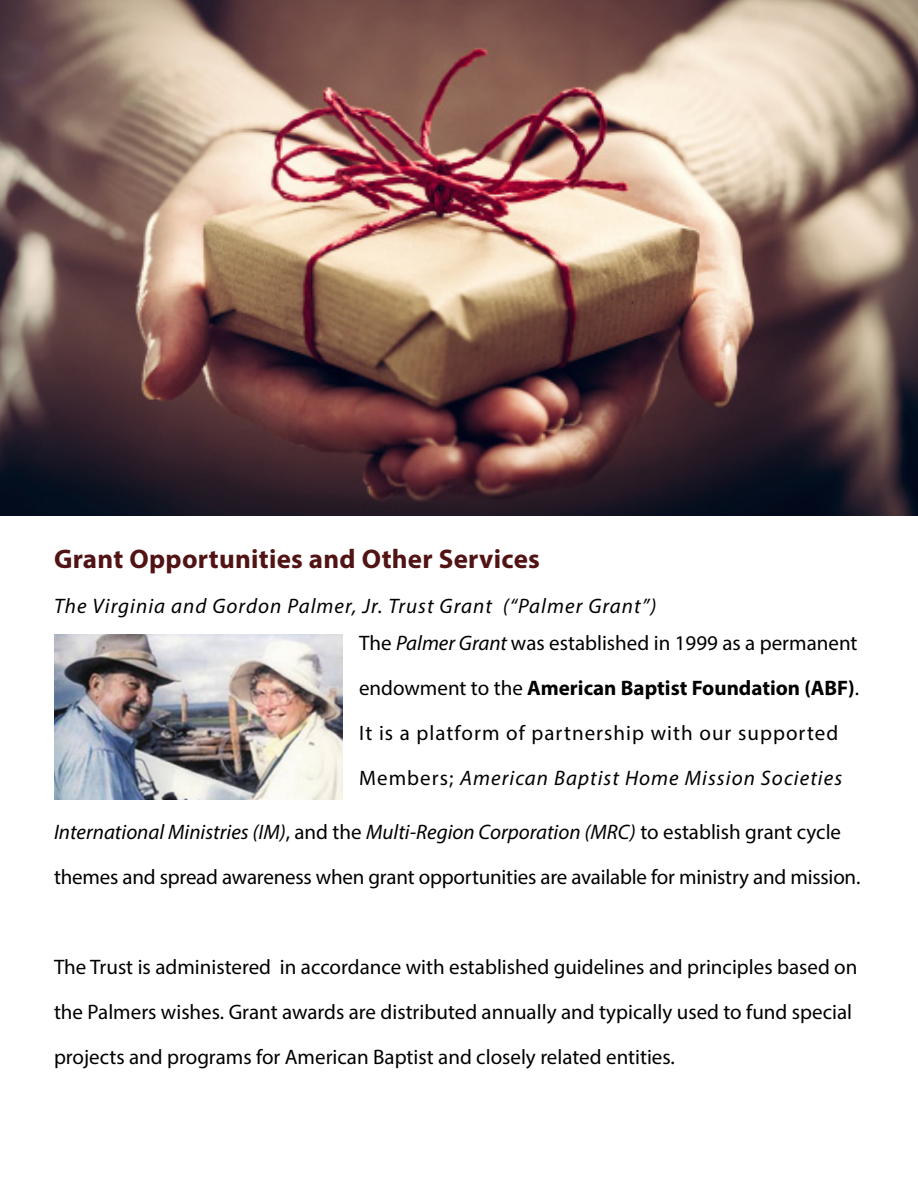
<style>
.page{position:relative;width:918px;height:1188px;background:#fff}
.page>*{position:absolute;margin:0;border:0;box-sizing:border-box;transform-origin:0 0}
.t1{font:700 27px "Myriad Pro";letter-spacing:.01em;color:#521315}
.t2{font:21px/45px "Myriad Pro";color:#000}
.t3{font:21px/45px "Myriad Pro";letter-spacing:.05em;color:#000}
.t4{font:italic 21px/36.9px "Myriad Pro";letter-spacing:.05em;color:#000}
.s1{font-style:normal}
.s2{font-weight:700}
.s3{font-style:italic}
</style>
<div class="page">
<img style="left:54px;top:634px;width:289px;height:165px">
<img style="left:0;top:0;width:918px;height:516px">
<p class="t1" style="left:54px;top:542px;width:487px">Grant Opportunities and Other Services</p>
<p class="t4" style="left:359px;top:588px;width:500px;text-indent:-305px">The Virginia and Gordon Palmer, Jr. Trust Grant (“Palmer Grant”)<br><span class="s1">The</span> Palmer Grant <span class="s1">was established in 1999 as a permanent</span></p>
<p class="t3" style="left:359px;top:665px;width:502px">endowment to the <span class="s2">American Baptist Foundation (ABF)</span>.<br>It is a platform of partnership with our supported<br>Members; <span class="s3">American Baptist Home Mission Societies</span></p>
<p class="t2" style="left:54px;top:809px;width:808px"><span class="s3">International Ministries (IM)</span>, and the <span class="s3">Multi-Region Corporation (MRC)</span> to establish grant cycle themes and spread awareness when grant opportunities are available for ministry and mission.</p>
<p class="t2" style="left:54px;top:944px;width:805px">The Trust is administered in accordance with established guidelines and principles based on the Palmers wishes. Grant awards are distributed annually and typically used to fund special projects and programs for American Baptist and closely related entities.</p>
</div>
